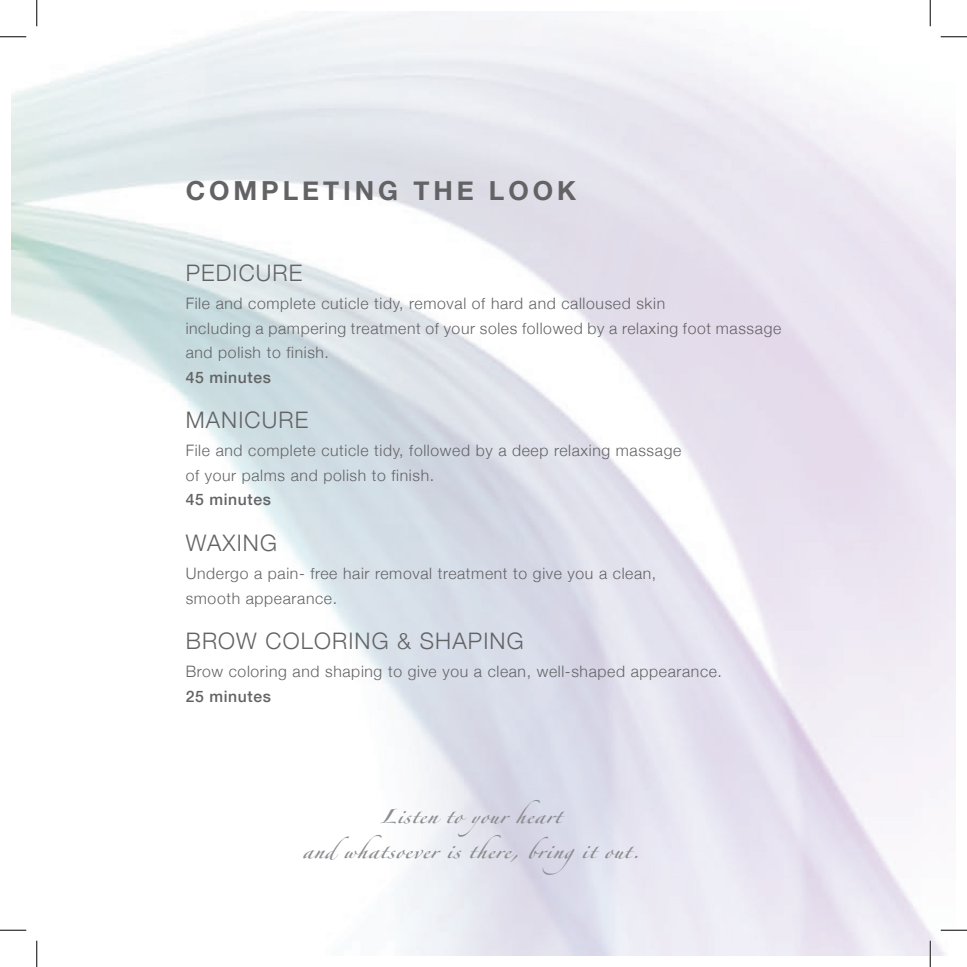
<style>
.page{position:relative;width:967px;height:967px;background:#fff}
.page>*{position:absolute;margin:0;border:0;box-sizing:border-box;transform-origin:0 0}
.t1{font:31.5px/35px "Zapfino Forte LT Pro";letter-spacing:.02em;color:#8b8d90;text-align:center;scale:1.1 1}
.t2{font:700 26.25px "Helvetica Neue";letter-spacing:.15em;color:#636366}
.t3{font:300 22.75px "Helvetica Neue";letter-spacing:.05em;color:#636366}
.t4{font:300 15.75px/24.5px "Helvetica Neue";letter-spacing:.04em;color:#636366}
.t5{font:500 15.75px "Helvetica Neue";letter-spacing:.04em;color:#636366}
</style>
<div class="page">
<svg style="left:0;top:36px;width:26px;height:1px"></svg>
<svg style="left:940px;top:36px;width:26px;height:1px"></svg>
<svg style="left:0;top:929px;width:26px;height:1px"></svg>
<svg style="left:940px;top:929px;width:26px;height:1px"></svg>
<svg style="left:36px;top:0;width:1px;height:26px"></svg>
<svg style="left:36px;top:940px;width:1px;height:26px"></svg>
<svg style="left:929px;top:0;width:1px;height:26px"></svg>
<svg style="left:929px;top:940px;width:1px;height:26px"></svg>
<h2 class="t2" style="left:186px;top:170px;width:392px">COMPLETING THE LOOK</h2>
<h3 class="t3" style="left:186px;top:255px;width:118px">PEDICURE</h3>
<p class="t4" style="left:186px;top:290px;width:597px">File and complete cuticle tidy, removal of hard and calloused skin<br>including a pampering treatment of your soles followed by a relaxing foot massage and polish to finish.</p>
<p class="t5" style="left:186px;top:364px;width:87px">45 minutes</p>
<h3 class="t3" style="left:186px;top:402px;width:124px">MANICURE</h3>
<p class="t4" style="left:186px;top:437px;width:497px">File and complete cuticle tidy, followed by a deep relaxing massage of your palms and polish to finish.</p>
<p class="t5" style="left:186px;top:487px;width:87px">45 minutes</p>
<h3 class="t3" style="left:186px;top:524px;width:93px">WAXING</h3>
<p class="t4" style="left:186px;top:560px;width:472px">Undergo a pain- free hair removal treatment to give you a clean, smooth appearance.</p>
<h3 class="t3" style="left:186px;top:622px;width:339px">BROW COLORING &amp; SHAPING</h3>
<p class="t4" style="left:186px;top:658px;width:538px">Brow coloring and shaping to give you a clean, well-shaped appearance.</p>
<p class="t5" style="left:186px;top:683px;width:87px">25 minutes</p>
<h1 class="t1" style="left:302px;top:794px;width:308px">Listen to your heart<br>and whatsoever is there, bringit out.</h1>
</div>
